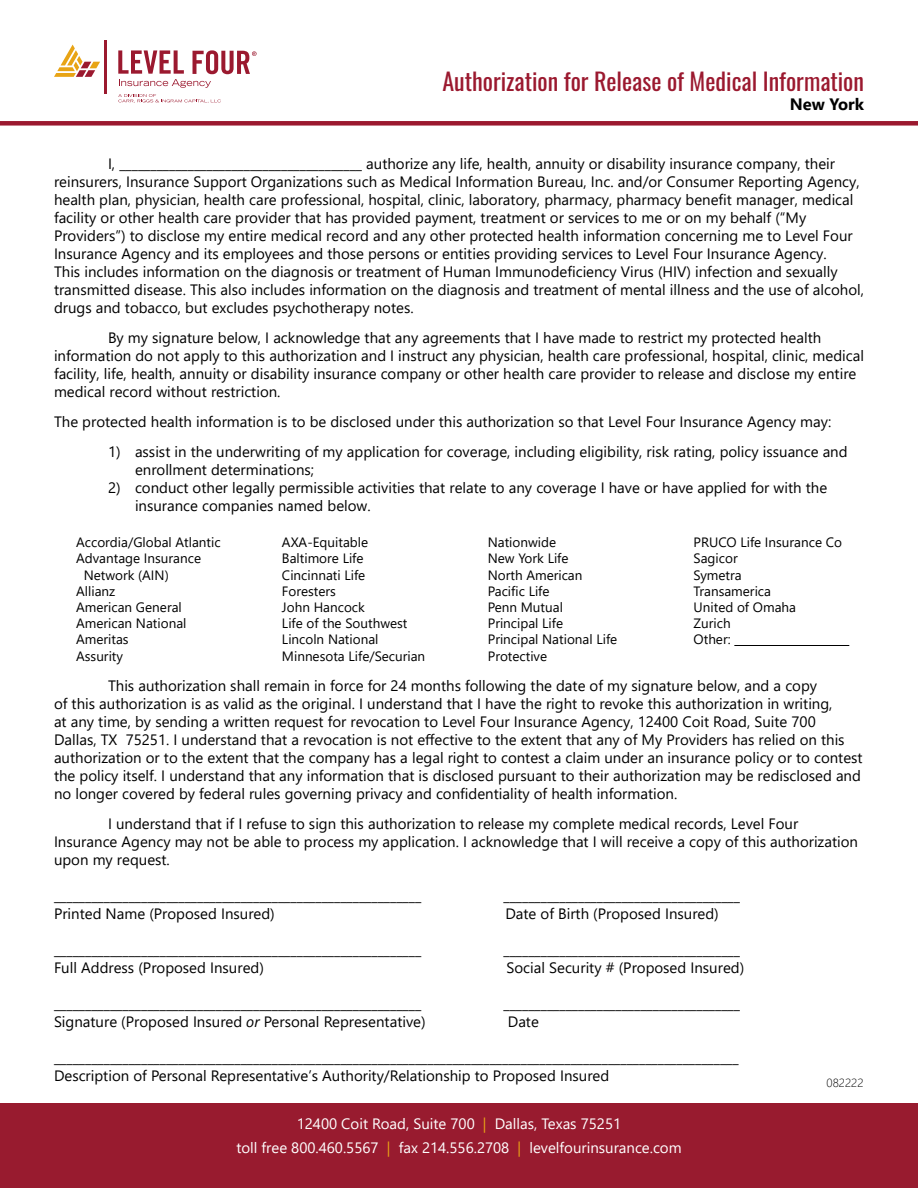
<style>
.page{position:relative;width:918px;height:1188px;background:#fff}
.page>*{position:absolute;margin:0;border:0;box-sizing:border-box;transform-origin:0 0}
.t1{font:24px "Oswald";color:#9b192f}
.t2{font:700 16.5px "Segoe UI";color:#000}
.t3{font:15px/18px "Segoe UI";color:#000}
.t4{font:15px/24px "Segoe UI";color:#fff;text-align:center}
.t5{font:13.5px/16.2px "Segoe UI";color:#000}
.t6{font:300 12px "Segoe UI";color:#000}
.s1{font-style:italic}
.s2{color:#e8a415}
</style>
<div class="page">
<div style="left:0;top:1103px;width:918px;height:85px;background:#981b2f"></div>
<div style="left:0;top:121px;width:918px;height:5px;background:#9b192f"></div>
<svg style="left:54px;top:45px;width:46px;height:32px"></svg>
<svg style="left:118px;top:94px;width:103px;height:9px"></svg>
<hr style="left:104px;top:40px;width:2px;height:54px;background:#9b192f">
<svg style="left:118px;top:50px;width:139px;height:38px"></svg>
<hr style="left:734px;top:645px;width:115px;height:1px;background:#000">
<h1 class="t1" style="left:442px;top:60px;width:423px">Authorization for Release of Medical Information</h1>
<p class="t2" style="left:790px;top:89px;width:76px">New York</p>
<p class="t3" style="left:54px;top:153px;width:812px;text-indent:54px">I, _______________________________________ authorize any life, health, annuity or disability insurance company, their reinsurers, Insurance Support Organizations such as Medical Information Bureau, Inc. and/or Consumer Reporting Agency, health plan, physician, health care professional, hospital, clinic, laboratory, pharmacy, pharmacy benefit manager, medical facility or other health care provider that has provided payment, treatment or services to me or on my behalf (“My Providers”) to disclose my entire medical record and any other protected health information concerning me to Level Four Insurance Agency and its employees and those persons or entities providing services to Level Four Insurance Agency.<br>This includes information on the diagnosis or treatment of Human Immunodeficiency Virus (HIV) infection and sexually transmitted disease. This also includes information on the diagnosis and treatment of mental illness and the use of alcohol, drugs and tobacco, but excludes psychotherapy notes.</p>
<p class="t3" style="left:54px;top:327px;width:812px;text-indent:54px">By my signature below, I acknowledge that any agreements that I have made to restrict my protected health information do not apply to this authorization and I instruct any physician, health care professional, hospital, clinic, medical facility, life, health, annuity or disability insurance company or other health care provider to release and disclose my entire medical record without restriction.</p>
<p class="t3" style="left:54px;top:411px;width:779px">The protected health information is to be disclosed under this authorization so that Level Four Insurance Agency may:</p>
<p class="t3" style="left:135px;top:441px;width:714px;text-indent:-27px">1) assist in the underwriting of my application for coverage, including eligibility, risk rating, policy issuance and enrollment determinations;</p>
<p class="t3" style="left:135px;top:477px;width:694px;text-indent:-27px">2) conduct other legally permissible activities that relate to any coverage I have or have applied for with the insurance companies named below.</p>
<p class="t5" style="left:76px;top:533px;width:146px">Accordia/Global Atlantic</p>
<p class="t5" style="left:76px;top:549px;width:126px">Advantage Insurance</p>
<p class="t5" style="left:84px;top:565px;width:87px">Network (AIN)</p>
<p class="t5" style="left:76px;top:582px;width:41px">Allianz</p>
<p class="t5" style="left:76px;top:598px;width:107px">American General</p>
<p class="t5" style="left:76px;top:614px;width:112px">American National</p>
<p class="t5" style="left:76px;top:630px;width:54px">Ameritas</p>
<p class="t5" style="left:76px;top:646px;width:48px">Assurity</p>
<p class="t5" style="left:282px;top:533px;width:145px">AXA-Equitable<br>Baltimore Life<br>Cincinnati Life<br>Foresters<br>John Hancock<br>Life of the Southwest<br>Lincoln National<br>Minnesota Life/Securian</p>
<p class="t5" style="left:488px;top:533px;width:131px">Nationwide<br>New York Life<br>North American<br>Pacific Life<br>Penn Mutual<br>Principal Life<br>Principal National Life<br>Protective</p>
<p class="t5" style="left:694px;top:533px;width:150px">PRUCO Life Insurance Co<br>Sagicor<br>Symetra<br>Transamerica<br>United of Omaha<br>Zurich<br>Other:</p>
<p class="t3" style="left:54px;top:676px;width:810px;text-indent:54px">This authorization shall remain in force for 24 months following the date of my signature below, and a copy<br>of this authorization is as valid as the original. I understand that I have the right to revoke this authorization in writing,<br>at any time, by sending a written request for revocation to Level Four Insurance Agency, 12400 Coit Road, Suite 700<br>Dallas, TX 75251. I understand that a revocation is not effective to the extent that any of My Providers has relied on this authorization or to the extent that the company has a legal right to contest a claim under an insurance policy or to contest the policy itself. I understand that any information that is disclosed pursuant to their authorization may be redisclosed and no longer covered by federal rules governing privacy and confidentiality of health information.</p>
<p class="t3" style="left:54px;top:814px;width:806px;text-indent:54px">I understand that if I refuse to sign this authorization to release my complete medical records, Level Four<br>Insurance Agency may not be able to process my application. I acknowledge that I will receive a copy of this authorization upon my request.</p>
<p class="t3" style="left:54px;top:886px;width:369px">___________________________________________________________</p>
<p class="t3" style="left:503px;top:886px;width:238px">______________________________________</p>
<p class="t3" style="left:54px;top:904px;width:222px">Printed Name (Proposed Insured)</p>
<p class="t3" style="left:505px;top:904px;width:215px">Date of Birth (Proposed Insured)</p>
<p class="t3" style="left:54px;top:940px;width:369px">___________________________________________________________</p>
<p class="t3" style="left:503px;top:940px;width:238px">______________________________________</p>
<p class="t3" style="left:54px;top:958px;width:211px">Full Address (Proposed Insured)</p>
<p class="t3" style="left:507px;top:958px;width:239px">Social Security # (Proposed Insured)</p>
<p class="t3" style="left:54px;top:994px;width:369px">___________________________________________________________</p>
<p class="t3" style="left:503px;top:994px;width:238px">______________________________________</p>
<p class="t3" style="left:54px;top:1012px;width:373px">Signature (Proposed Insured <span class="s1">or</span> Personal Representative)</p>
<p class="t3" style="left:508px;top:1012px;width:33px">Date</p>
<p class="t3" style="left:54px;top:1048px;width:686px">______________________________________________________________________________________________________________<br>Description of Personal Representative’s Authority/Relationship to Proposed Insured</p>
<p class="t6" style="left:827px;top:1071px;width:39px">082222</p>
<p class="t4" style="left:236px;top:1111px;width:447px">12400 Coit Road, Suite 700 <span class="s2">|</span> Dallas, Texas 75251<br>toll free 800.460.5567 <span class="s2">|</span> fax 214.556.2708 <span class="s2">|</span> levelfourinsurance.com</p>
</div>
